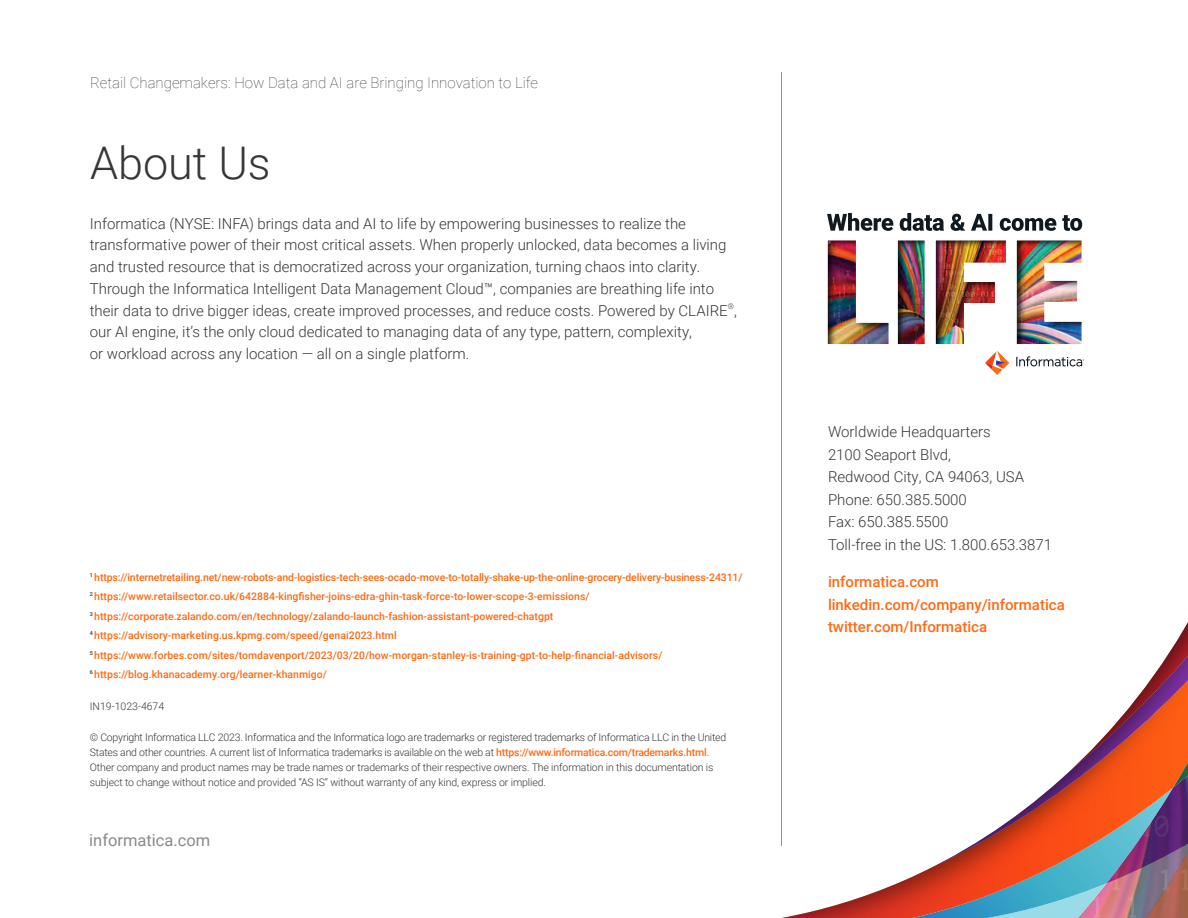
<style>
.page{position:relative;width:1188px;height:918px;background:#fff}
.page>*{position:absolute;margin:0;border:0;box-sizing:border-box;transform-origin:0 0}
.t1{font:300 45px "Roboto";color:#373737}
.t2{font:16.5px "Roboto";color:#888b8d}
.t3{font:300 15px/21.8px "Roboto";color:#373737}
.t4{font:500 15px/22.5px "Roboto";color:#ff6a13}
.t5{font:100 15px "Roboto";color:#373737}
.t6{font:500 10.5px/19.5px "Roboto";color:#ff6a13}
.t7{font:300 10.5px/15px "Roboto";letter-spacing:-.02em;color:#373737}
.t8{font:300 10.5px "Roboto";color:#373737}
.t9{font:300 7.8px "Roboto";color:#373737}
.s1{font-weight:500;color:#ff6a13}
</style>
<div class="page">
<svg style="left:782px;top:622px;width:406px;height:296px"></svg>
<hr style="left:781px;top:72px;width:1px;height:774px;background:#3eb1c8">
<img style="left:827px;top:240px;width:255px;height:105px">
<svg style="left:827px;top:213px;width:255px;height:18px"></svg>
<svg style="left:985px;top:351px;width:24px;height:24px"></svg>
<svg style="left:1016px;top:356px;width:68px;height:10px"></svg>
<p class="t5" style="left:90px;top:72px;width:450px">Retail Changemakers: How Data and AI are Bringing Innovation to Life</p>
<h1 class="t1" style="left:90px;top:132px;width:182px">About Us</h1>
<p class="t3" style="left:90px;top:212px;width:649px">Informatica (NYSE: INFA) brings data and AI to life by empowering businesses to realize the transformative power of their most critical assets. When properly unlocked, data becomes a living and trusted resource that is democratized across your organization, turning chaos into clarity.<br>Through the Informatica Intelligent Data Management Cloud™, companies are breathing life into their data to drive bigger ideas, create improved processes, and reduce costs. Powered by CLAIRE ,</p>
<p class="t9" style="left:728px;top:301px;width:8px">®</p>
<p class="t3" style="left:90px;top:321px;width:604px">our AI engine, it’s the only cloud dedicated to managing data of any type, pattern, complexity, or workload across any location — all on a single platform.</p>
<p class="t6" style="left:90px;top:567px;width:654px"><sup>1</sup> https://internetretailing.net/new-robots-and-logistics-tech-sees-ocado-move-to-totally-shake-up-the-online-grocery-delivery-business-24311/ <sup>2</sup> https://www.retailsector.co.uk/642884-kingfisher-joins-edra-ghin-task-force-to-lower-scope-3-emissions/<br><sup>3</sup> https://corporate.zalando.com/en/technology/zalando-launch-fashion-assistant-powered-chatgpt<br><sup>4</sup> https://advisory-marketing.us.kpmg.com/speed/genai2023.html<br><sup>5</sup> https://www.forbes.com/sites/tomdavenport/2023/03/20/how-morgan-stanley-is-training-gpt-to-help-financial-advisors/<br><sup>6</sup> https://blog.khanacademy.org/learner-khanmigo/</p>
<p class="t8" style="left:90px;top:698px;width:76px">IN19-1023-4674</p>
<p class="t7" style="left:90px;top:729px;width:638px">© Copyright Informatica LLC 2023. Informatica and the Informatica logo are trademarks or registered trademarks of Informatica LLC in the United States and other countries. A current list of Informatica trademarks is available on the web at <span class="s1">https://www.informatica.com/trademarks.html</span>.<br>Other company and product names may be trade names or trademarks of their respective owners. The information in this documentation is subject to change without notice and provided “AS IS” without warranty of any kind, express or implied.</p>
<p class="t2" style="left:89px;top:829px;width:123px">informatica.com</p>
<p class="t3" style="left:828px;top:420px;width:226px;line-height:22.5px">Worldwide Headquarters<br>2100 Seaport Blvd,<br>Redwood City, CA 94063, USA<br>Phone: 650.385.5000<br>Fax: 650.385.5500<br>Toll-free in the US: 1.800.653.3871</p>
<p class="t4" style="left:828px;top:570px;width:238px">informatica.com linkedin.com/company/informatica twitter.com/Informatica</p>
</div>
